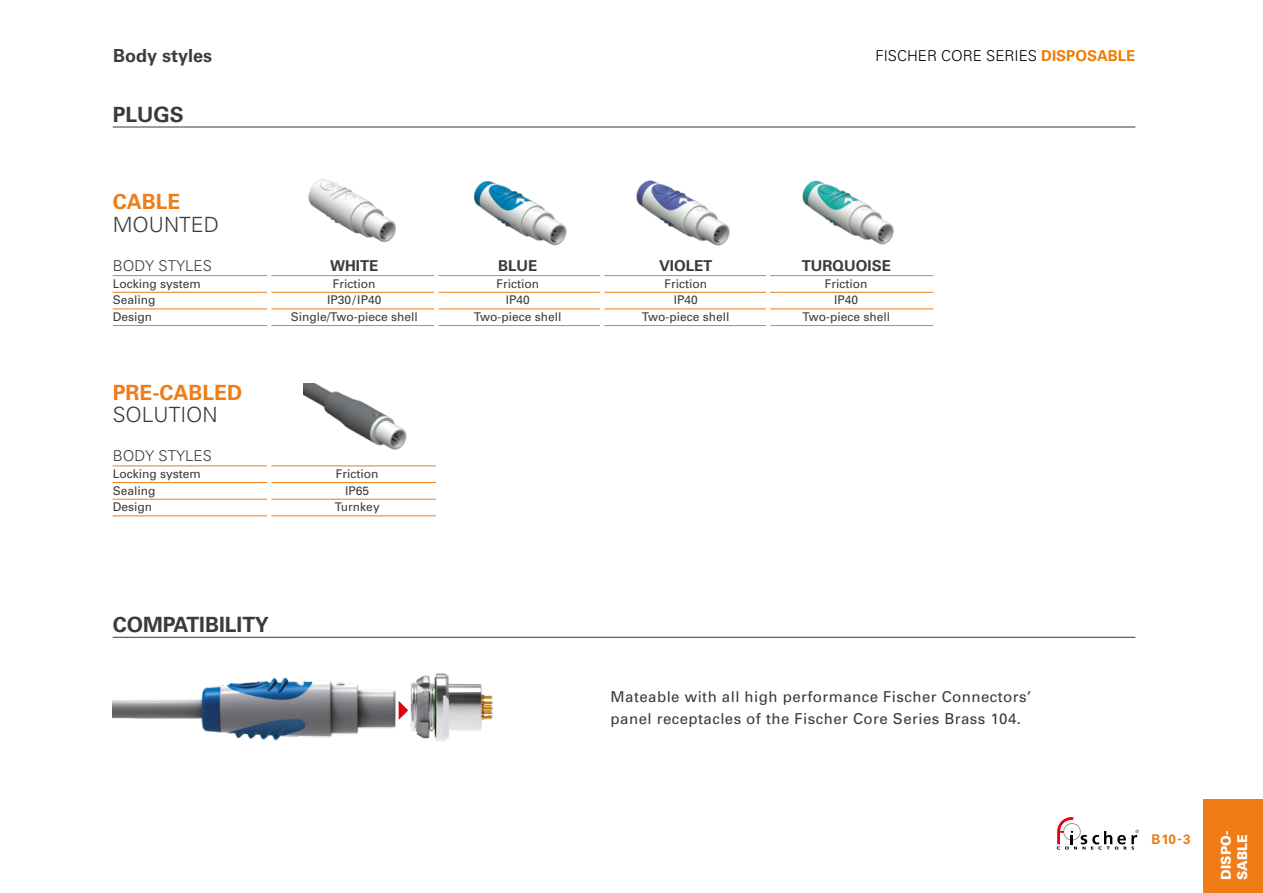
<style>
.page{position:relative;width:1263px;height:893px;background:#fff}
.page>*{position:absolute;margin:0;border:0;box-sizing:border-box;transform-origin:0 0}
.t1{font:700 21px "Univers LT Std";color:#3b3b3a}
.t2{font:700 21px "Univers LT Std";color:#ef7c17}
.t3{font:300 21px "Univers";color:#3b3b3a}
.t4{font:700 18px "Univers LT Std";color:#3b3b3a}
.t5{font:15px/22.5px "Univers";letter-spacing:.03em;color:#3b3b3a}
.t6{font:300 15px "Univers";color:#000}
.t7{font:700 15px "Univers LT Std";color:#3b3b3a}
.t8{font:300 15px "Univers";color:#3b3b3a}
.t9{font:900 13.5px/16.2px "Univers";color:#fff;scale:.95 1}
.t10{font:700 13.5px "Univers LT Std";color:#ef7c17}
.t11{font:12px "Univers";color:#3b3b3a}
.s1{font-family:"Univers LT Std";font-weight:700;color:#ef7c00}
</style>
<div class="page">
<div style="left:1203px;top:799px;width:60px;height:94px;background:#ef7c17"></div>
<svg style="left:1057px;top:817px;width:82px;height:32px"></svg>
<hr style="left:113px;top:275px;width:820px;height:1px;background:#ef7c17">
<hr style="left:113px;top:292px;width:820px;height:1px;background:#ef7c17">
<hr style="left:113px;top:309px;width:820px;height:1px;background:#ef7c17">
<hr style="left:113px;top:325px;width:820px;height:1px;background:#ef7c17">
<img style="left:474px;top:181px;width:93px;height:65px">
<img style="left:636px;top:180px;width:94px;height:66px">
<img style="left:802px;top:180px;width:92px;height:65px">
<img style="left:308px;top:179px;width:88px;height:63px">
<hr style="left:113px;top:127px;width:1022px;height:1px;background:#3b3b3a">
<div style="left:434px;top:254px;width:5px;height:85px;background:#fff"></div>
<hr style="left:267px;top:254px;width:4px;height:85px;background:#fff">
<hr style="left:113px;top:466px;width:323px;height:1px;background:#ef7c17">
<hr style="left:113px;top:482px;width:323px;height:1px;background:#ef7c17">
<hr style="left:113px;top:499px;width:323px;height:1px;background:#ef7c17">
<hr style="left:113px;top:516px;width:323px;height:1px;background:#ef7c17">
<hr style="left:267px;top:459px;width:4px;height:64px;background:#fff">
<img style="left:303px;top:383px;width:104px;height:67px">
<hr style="left:600px;top:254px;width:4px;height:85px;background:#fff">
<hr style="left:766px;top:254px;width:4px;height:85px;background:#fff">
<hr style="left:113px;top:637px;width:1022px;height:1px;background:#3b3b3a">
<img style="left:113px;top:673px;width:380px;height:68px">
<svg style="left:399px;top:701px;width:9px;height:19px"></svg>
<h2 class="t4" style="left:113px;top:45px;width:101px">Body styles</h2>
<h1 class="t1" style="left:113px;top:102px;width:73px">PLUGS</h1>
<p class="t6" style="left:875px;top:47px;width:262px">FISCHER CORE SERIES <span class="s1">DISPOSABLE</span></p>
<h1 class="t2" style="left:113px;top:190px;width:69px">CABLE</h1>
<h1 class="t3" style="left:113px;top:212px;width:108px">MOUNTED</h1>
<p class="t8" style="left:113px;top:257px;width:101px">BODY STYLES</p>
<p class="t7" style="left:330px;top:257px;width:50px">WHITE</p>
<p class="t7" style="left:498px;top:257px;width:41px">BLUE</p>
<p class="t7" style="left:659px;top:257px;width:55px">VIOLET</p>
<p class="t7" style="left:802px;top:257px;width:91px">TURQUOISE</p>
<p class="t11" style="left:113px;top:277px;width:90px">Locking system</p>
<p class="t11" style="left:333px;top:277px;width:44px">Friction</p>
<p class="t11" style="left:496px;top:277px;width:44px">Friction</p>
<p class="t11" style="left:664px;top:277px;width:44px">Friction</p>
<p class="t11" style="left:825px;top:277px;width:44px">Friction</p>
<p class="t11" style="left:113px;top:293px;width:44px">Sealing</p>
<p class="t11" style="left:327px;top:293px;width:56px">IP30/IP40</p>
<p class="t11" style="left:506px;top:293px;width:26px">IP40</p>
<p class="t11" style="left:674px;top:293px;width:26px">IP40</p>
<p class="t11" style="left:834px;top:293px;width:26px">IP40</p>
<p class="t11" style="left:113px;top:310px;width:41px">Design</p>
<p class="t11" style="left:291px;top:310px;width:128px">Single/Two-piece shell</p>
<p class="t11" style="left:474px;top:310px;width:89px">Two-piece shell</p>
<p class="t11" style="left:642px;top:310px;width:89px">Two-piece shell</p>
<p class="t11" style="left:802px;top:310px;width:89px">Two-piece shell</p>
<h1 class="t2" style="left:113px;top:380px;width:131px">PRE-CABLED</h1>
<h1 class="t3" style="left:113px;top:402px;width:107px">SOLUTION</h1>
<p class="t8" style="left:113px;top:447px;width:101px">BODY STYLES</p>
<p class="t11" style="left:113px;top:467px;width:90px">Locking system</p>
<p class="t11" style="left:336px;top:467px;width:44px">Friction</p>
<p class="t11" style="left:113px;top:483px;width:44px">Sealing</p>
<p class="t11" style="left:345px;top:483px;width:26px">IP65</p>
<p class="t11" style="left:113px;top:500px;width:41px">Design</p>
<p class="t11" style="left:335px;top:500px;width:46px">Turnkey</p>
<h1 class="t1" style="left:113px;top:612px;width:158px">COMPATIBILITY</h1>
<p class="t5" style="left:611px;top:685px;width:422px">Mateable with all high performance Fischer Connectors’ panel receptacles of the Fischer Core Series Brass 104.</p>
<p class="t10" style="left:1151px;top:831px;width:41px">B10-3</p>
<p class="t9" style="left:1218px;top:879px;width:52px;rotate:-90deg">DISPO-<br>SABLE</p>
</div>
